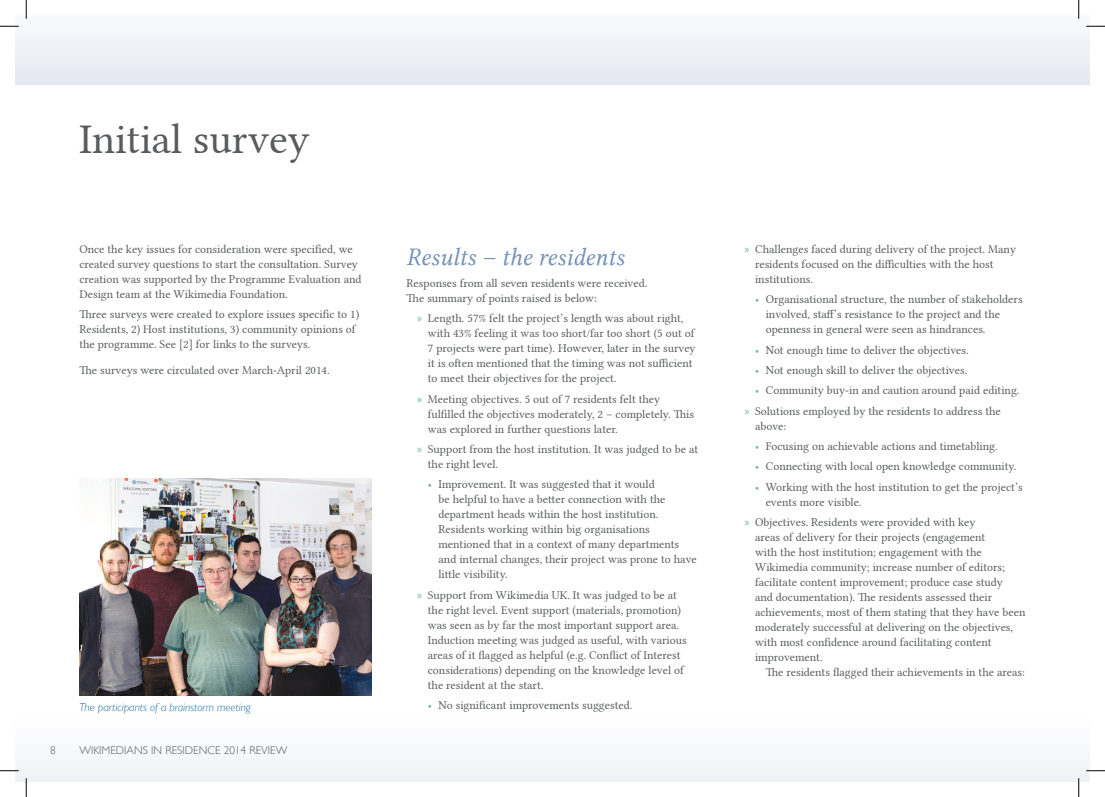
<style>
.page{position:relative;width:1105px;height:797px;background:#fff}
.page>*{position:absolute;margin:0;border:0;box-sizing:border-box;transform-origin:0 0}
.t1{font:42.5px "Lin Libertine";color:#595b5c}
.t2{font:25px "Lin Libertine I";color:#7693b9}
.t3{font:11.88px/15px "Lin Libertine";color:#595b5c}
.t4{font:italic 300 11.25px "Gill Sans";color:#10689b}
.t5{font:300 11.25px "Gill Sans";color:#595b5c}
.s1{font-family:"Myriad Pro";color:#75b591}
.s2{color:#75b591}
</style>
<div class="page">
<div style="left:16px;top:715px;width:1073px;height:66px;background:#f8f9fb"></div>
<div style="left:16px;top:16px;width:1073px;height:69px;background:#eef1f6"></div>
<img style="left:79px;top:478px;width:292px;height:218px">
<svg style="left:0;top:25px;width:19px;height:2px"></svg>
<svg style="left:1086px;top:25px;width:19px;height:2px"></svg>
<svg style="left:0;top:770px;width:19px;height:1px"></svg>
<svg style="left:1086px;top:770px;width:19px;height:1px"></svg>
<svg style="left:25px;top:0;width:2px;height:19px"></svg>
<svg style="left:25px;top:778px;width:2px;height:19px"></svg>
<svg style="left:1078px;top:0;width:1px;height:19px"></svg>
<svg style="left:1078px;top:778px;width:1px;height:19px"></svg>
<h1 class="t1" style="left:79px;top:105px;width:232px">Initial survey</h1>
<p class="t3" style="left:79px;top:240px;width:284px">Once the key issues for consideration were specified, we created survey questions to start the consultation. Survey creation was supported by the Programme Evaluation and Design team at the Wikimedia Foundation.</p>
<p class="t3" style="left:79px;top:306px;width:281px">Three surveys were created to explore issues specific to 1)<br>Residents, 2) Host institutions, 3) community opinions of the programme. See [2] for links to the surveys.</p>
<p class="t3" style="left:79px;top:361px;width:252px">The surveys were circulated over March-April 2014.</p>
<p class="t4" style="left:79px;top:701px;width:173px">The participants of a brainstorm meeting</p>
<p class="t5" style="left:50px;top:743px;width:7px">8</p>
<p class="t5" style="left:79px;top:743px;width:210px">WIKIMEDIANS IN RESIDENCE 2014 REVIEW</p>
<h2 class="t2" style="left:407px;top:242px;width:219px">Results – the residents</h2>
<p class="t3" style="left:407px;top:274px;width:242px">Responses from all seven residents were received.<br>The summary of points raised is below:</p>
<p class="t3" style="left:428px;top:309px;width:269px;text-indent:-11px"><span class="s1">»</span> Length. 57% felt the project’s length was about right, with 43% feeling it was too short/far too short (5 out of 7 projects were part time). However, later in the survey it is often mentioned that the timing was not sufficient to meet their objectives for the project.</p>
<p class="t3" style="left:428px;top:390px;width:268px;text-indent:-11px"><span class="s1">»</span> Meeting objectives. 5 out of 7 residents felt they fulfilled the objectives moderately, 2 – completely. This was explored in further questions later.</p>
<p class="t3" style="left:428px;top:440px;width:272px;text-indent:-11px"><span class="s1">»</span> Support from the host institution. It was judged to be at the right level.</p>
<p class="t3" style="left:438px;top:475px;width:260px;text-indent:-11px"><span class="s2">•</span> Improvement. It was suggested that it would<br>be helpful to have a better connection with the department heads within the host institution.<br>Residents working within big organisations mentioned that in a context of many departments and internal changes, their project was prone to have little visibility.</p>
<p class="t3" style="left:428px;top:586px;width:260px;text-indent:-11px"><span class="s1">»</span> Support from Wikimedia UK. It was judged to be at the right level. Event support (materials, promotion) was seen as by far the most important support area.<br>Induction meeting was judged as useful, with various areas of it flagged as helpful (e.g. Conflict of Interest considerations) depending on the knowledge level of the resident at the start.</p>
<p class="t3" style="left:428px;top:696px;width:206px"><span class="s2">•</span> No significant improvements suggested.</p>
<p class="t3" style="left:755px;top:240px;width:263px;text-indent:-11px"><span class="s1">»</span> Challenges faced during delivery of the project. Many residents focused on the difficulties with the host institutions.</p>
<p class="t3" style="left:766px;top:291px;width:258px;text-indent:-11px"><span class="s2">•</span> Organisational structure, the number of stakeholders involved, staff’s resistance to the project and the openness in general were seen as hindrances.</p>
<p class="t3" style="left:755px;top:341px;width:215px"><span class="s2">•</span> Not enough time to deliver the objectives.</p>
<p class="t3" style="left:755px;top:361px;width:214px"><span class="s2">•</span> Not enough skill to deliver the objectives.</p>
<p class="t3" style="left:744px;top:379px;width:277px;line-height:20.4px;text-indent:11px"><span class="s2">•</span> Community buy-in and caution around paid editing. <span class="s1">»</span> Solutions employed by the residents to address the</p>
<p class="t3" style="left:755px;top:417px;width:33px">above:</p>
<p class="t3" style="left:755px;top:437px;width:244px"><span class="s2">•</span> Focusing on achievable actions and timetabling.</p>
<p class="t3" style="left:755px;top:458px;width:263px"><span class="s2">•</span> Connecting with local open knowledge community.</p>
<p class="t3" style="left:766px;top:478px;width:259px;text-indent:-11px"><span class="s2">•</span> Working with the host institution to get the project’s events more visible.</p>
<p class="t3" style="left:755px;top:513px;width:272px;text-indent:-11px"><span class="s1">»</span> Objectives. Residents were provided with key<br>areas of delivery for their projects (engagement<br>with the host institution; engagement with the Wikimedia community; increase number of editors; facilitate content improvement; produce case study<br>and documentation). The residents assessed their achievements, most of them stating that they have been moderately successful at delivering on the objectives, with most confidence around facilitating content improvement.</p>
<p class="t3" style="left:766px;top:663px;width:261px">The residents flagged their achievements in the areas:</p>
</div>
